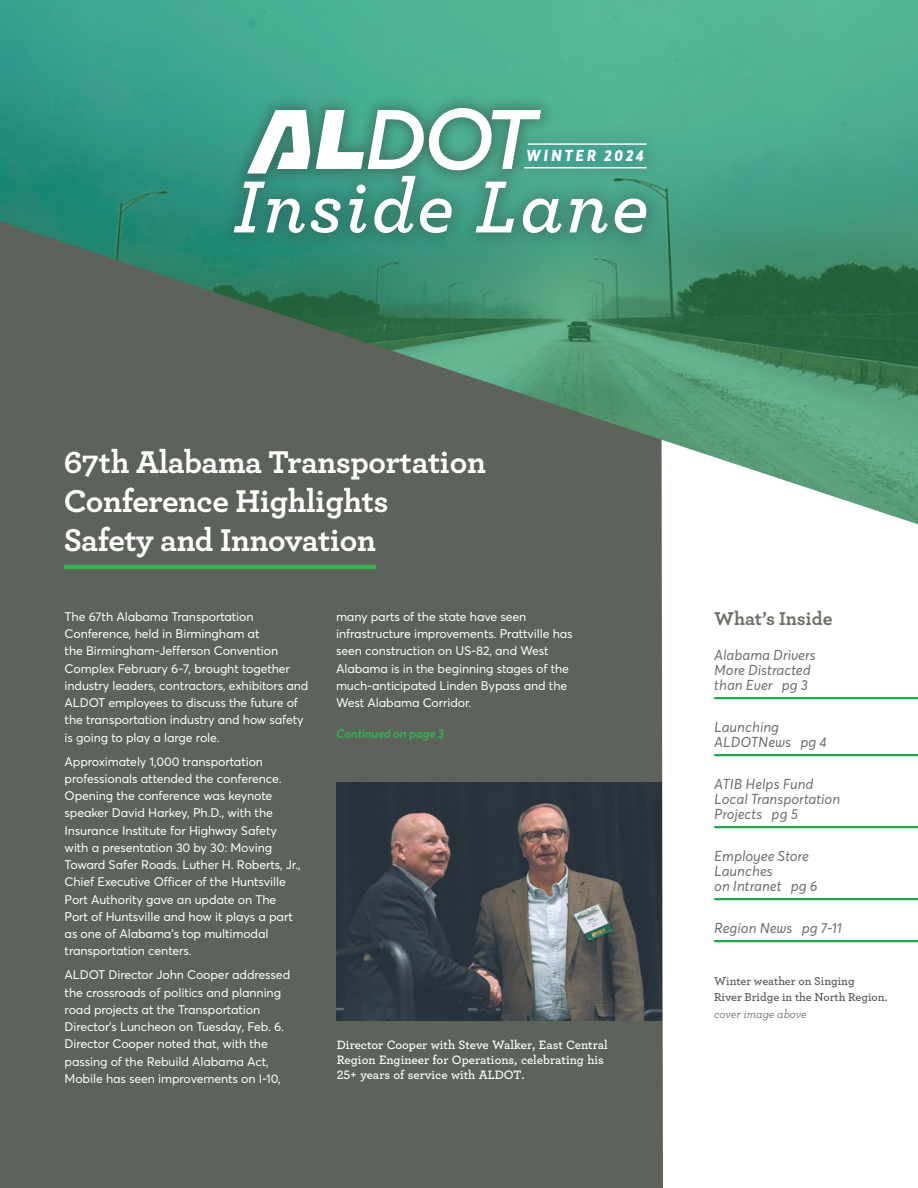
<style>
.page{position:relative;width:918px;height:1188px;background:#fff}
.page>*{position:absolute;margin:0;border:0;box-sizing:border-box;transform-origin:0 0}
.t1{font:italic 600 77.25px "Archer";letter-spacing:.035em;color:#fff}
.t2{font:700 33px/39px "Archer";letter-spacing:-.01em;color:#fff}
.t3{font:700 19.5px "Archer";color:#6b7168}
.t4{font:italic 800 15.75px "Averta";letter-spacing:.17em;color:#fff}
.t5{font:italic 14.25px/15px "Averta";color:#6b7168}
.t6{font:600 12.75px/15px "Archer";color:#fff}
.body_copy{font:12.3px/17.2px "Averta";letter-spacing:-.01em;color:#fff}
.body_copy-2{font:italic 600 12.3px "Averta";letter-spacing:-.01em;color:#36af55}
.t7{font:600 12px/16.5px "Archer";color:#57585a}
.s1{font-weight:400;font-style:italic}
</style>
<div class="page">
<div style="left:0;top:193px;width:918px;height:995px;background:#5d635b"></div>
<div style="left:661px;top:573px;width:257px;height:615px;background:#fff"></div>
<svg style="left:0;top:0;width:918px;height:573px"></svg>
<hr style="left:714px;top:697px;width:204px;height:2px;background:#18a949">
<hr style="left:714px;top:754px;width:204px;height:2px;background:#18a949">
<hr style="left:714px;top:826px;width:204px;height:2px;background:#18a949">
<hr style="left:714px;top:898px;width:204px;height:2px;background:#18a949">
<hr style="left:714px;top:940px;width:204px;height:2px;background:#18a949">
<hr style="left:64px;top:565px;width:312px;height:4px;background:#36af55">
<div style="left:219px;top:93px;width:442px;height:155px;background:#57585a;opacity:.15"></div>
<div style="left:219px;top:160px;width:443px;height:89px;background:#231f20;opacity:.33"></div>
<div style="left:233px;top:93px;width:323px;height:96px;background:#231f20;opacity:.3"></div>
<svg style="left:316px;top:108px;width:225px;height:63px"></svg>
<svg style="left:247px;top:110px;width:63px;height:63px"></svg>
<div style="left:513px;top:133px;width:145px;height:44px;background:#22a0b0;opacity:.35"></div>
<hr style="left:524px;top:167px;width:123px;height:1px;background:#fff">
<hr style="left:528px;top:143px;width:119px;height:2px;background:#fff">
<img style="left:336px;top:783px;width:325px;height:237px">
<p class="t4" style="left:526px;top:146px;width:119px">WINTER 2024</p>
<p class="t1" style="left:233px;top:148px;width:417px">Inside Lane</p>
<p class="t2" style="left:64px;top:441px;width:424px">67th Alabama Transportation<br>Conference Highlights<br>Safety and Innovation</p>
<p class="body_copy" style="left:65px;top:608px;width:245px">The 67th Alabama Transportation Conference, held in Birmingham at<br>the Birmingham-Jefferson Convention Complex February 6-7, brought together industry leaders, contractors, exhibitors and ALDOT employees to discuss the future of the transportation industry and how safety is going to play a large role.</p>
<p class="body_copy" style="left:65px;top:753px;width:238px">Approximately 1,000 transportation professionals attended the conference.<br>Opening the conference was keynote speaker David Harkey, Ph.D., with the Insurance Institute for Highway Safety with a presentation 30 by 30: Moving Toward Safer Roads. Luther H. Roberts, Jr., Chief Executive Officer of the Huntsville Port Authority gave an update on The Port of Huntsville and how it plays a part as one of Alabama’s top multimodal transportation centers.</p>
<p class="body_copy" style="left:65px;top:966px;width:227px">ALDOT Director John Cooper addressed the crossroads of politics and planning road projects at the Transportation Director’s Luncheon on Tuesday, Feb. 6.<br>Director Cooper noted that, with the passing of the Rebuild Alabama Act, Mobile has seen improvements on I-10,</p>
<p class="body_copy" style="left:336px;top:608px;width:238px">many parts of the state have seen infrastructure improvements. Prattville has seen construction on US-82, and West Alabama is in the beginning stages of the much-anticipated Linden Bypass and the West Alabama Corridor.</p>
<p class="body_copy-2" style="left:336px;top:726px;width:110px">Continued on page 3</p>
<p class="t6" style="left:337px;top:1036px;width:272px">Director Cooper with Steve Walker, East Central<br>Region Engineer for Operations, celebrating his<br>25+ years of service with ALDOT.</p>
<p class="t3" style="left:714px;top:603px;width:120px">What’s Inside</p>
<p class="t5" style="left:714px;top:648px;width:103px">Alabama Drivers<br>More Distracted than Ever pg 3</p>
<p class="t5" style="left:714px;top:720px;width:114px">Launching<br>ALDOTNews pg 4</p>
<p class="t5" style="left:714px;top:777px;width:128px">ATIB Helps Fund<br>Local Transportation<br>Projects pg 5</p>
<p class="t5" style="left:714px;top:849px;width:105px">Employee Store<br>Launches<br>on Intranet pg 6</p>
<p class="t5" style="left:714px;top:921px;width:129px">Region News pg 7-11</p>
<p class="t7" style="left:714px;top:972px;width:175px">Winter weather on Singing<br>River Bridge in the North Region. <span class="s1">cover image above</span></p>
</div>
